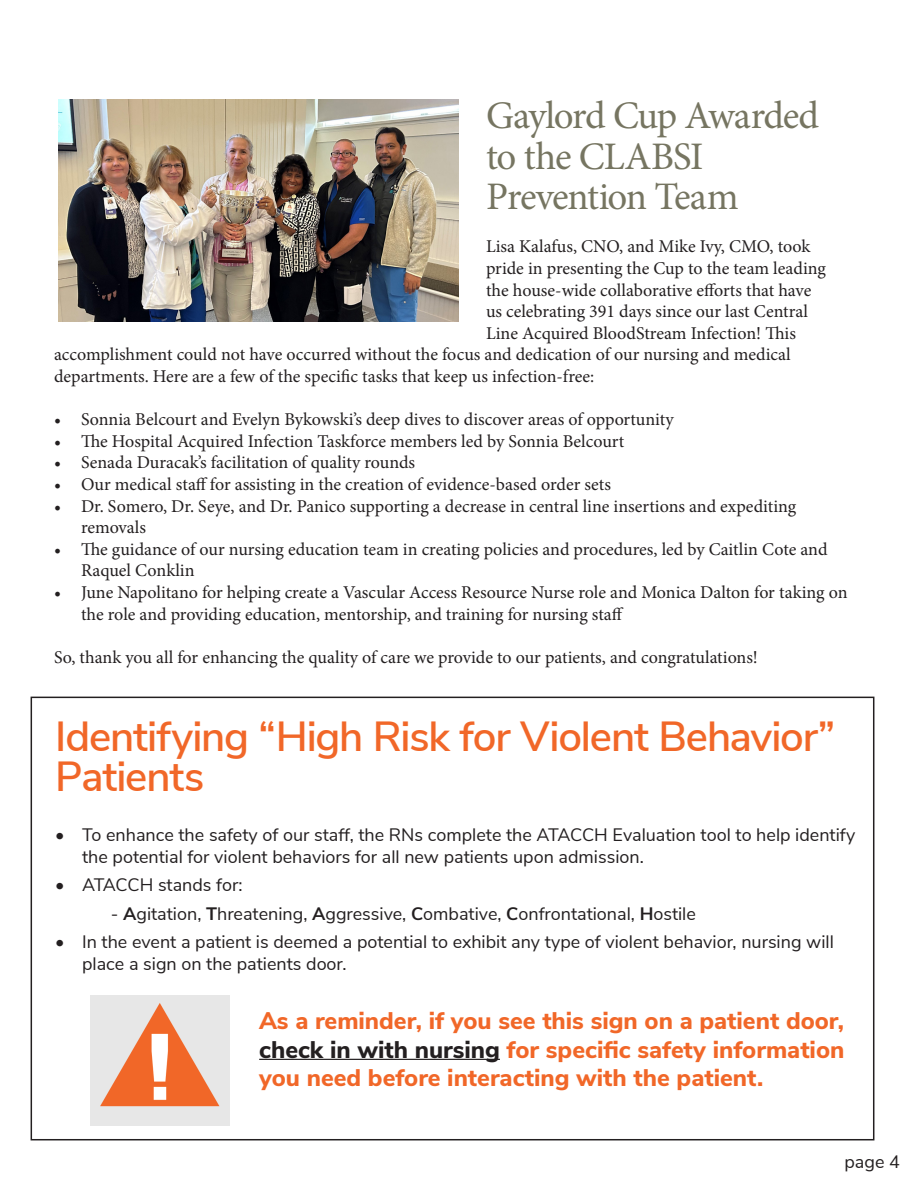
<style>
.page{position:relative;width:918px;height:1188px;background:#fff}
.page>*{position:absolute;margin:0;border:0;box-sizing:border-box;transform-origin:0 0}
.t1{font:600 42px/40.5px "Nunito Sans";letter-spacing:-.025em;color:#f16728}
.t2{font:39px/40.5px "Minion Pro";letter-spacing:-.035em;color:#767561}
.t3{font:800 24px/28.8px "Nunito Sans";color:#f16728;text-align:justify}
.t4{font:18px/21.6px "Minion Pro";color:#231f20}
.t5{font:18px/21.6px "Nunito Sans";color:#231f20}
.s1{font-weight:700}
.s2{color:#231f20}
</style>
<div class="page">
<img style="left:59px;top:100px;width:400px;height:222px">
<img style="left:90px;top:996px;width:140px;height:130px">
<hr style="left:259px;top:1059px;width:241px;height:1px;background:#231f20">
<div style="left:31px;top:697px;width:843px;height:443px;border:2px solid #231f20"></div>
<p class="t2" style="left:486px;top:96px;width:335px">Gaylord Cup Awarded to the CLABSI<br>Prevention Team</p>
<p class="t4" style="left:486px;top:236px;width:326px">Lisa Kalafus, CNO, and Mike Ivy, CMO, took</p>
<p class="t4" style="left:486px;top:258px;width:341px">pride in presenting the Cup to the team leading</p>
<p class="t4" style="left:486px;top:279px;width:327px">the house-wide collaborative efforts that have</p>
<p class="t4" style="left:486px;top:301px;width:324px">us celebrating 391 days since our last Central</p>
<p class="t4" style="left:486px;top:322px;width:311px">Line Acquired BloodStream Infection! This</p>
<p class="t4" style="left:54px;top:344px;width:738px">accomplishment could not have occurred without the focus and dedication of our nursing and medical</p>
<p class="t4" style="left:54px;top:366px;width:542px">departments. Here are a few of the specific tasks that keep us infection-free:</p>
<p class="t4" style="left:54px;top:409px;width:621px">• Sonnia Belcourt and Evelyn Bykowski’s deep dives to discover areas of opportunity</p>
<p class="t4" style="left:54px;top:430px;width:572px">• The Hospital Acquired Infection Taskforce members led by Sonnia Belcourt</p>
<p class="t4" style="left:54px;top:452px;width:363px">• Senada Duracak’s facilitation of quality rounds</p>
<p class="t4" style="left:54px;top:474px;width:558px">• Our medical staff for assisting in the creation of evidence-based order sets</p>
<p class="t4" style="left:81px;top:495px;width:717px;text-indent:-27px">• Dr. Somero, Dr. Seye, and Dr. Panico supporting a decrease in central line insertions and expediting removals</p>
<p class="t4" style="left:81px;top:538px;width:748px;text-indent:-27px">• The guidance of our nursing education team in creating policies and procedures, led by Caitlin Cote and<br>Raquel Conklin</p>
<p class="t4" style="left:81px;top:582px;width:768px;text-indent:-27px">• June Napolitano for helping create a Vascular Access Resource Nurse role and Monica Dalton for taking on the role and providing education, mentorship, and training for nursing staff</p>
<p class="t4" style="left:54px;top:646px;width:705px">So, thank you all for enhancing the quality of care we provide to our patients, and congratulations!</p>
<p class="t1" style="left:55px;top:714px;width:782px">Identifying “High Risk for Violent Behavior”<br>Patients</p>
<p class="t5" style="left:82px;top:823px;width:775px;text-indent:-27px">• To enhance the safety of our staff, the RNs complete the ATACCH Evaluation tool to help identify the potential for violent behaviors for all new patients upon admission.</p>
<p class="t5" style="left:55px;top:873px;width:189px">• ATACCH stands for:</p>
<p class="t5" style="left:111px;top:902px;width:587px">- <span class="s1">A</span>gitation, <span class="s1">T</span>hreatening, <span class="s1">A</span>ggressive, <span class="s1">C</span>ombative, <span class="s1">C</span>onfrontational, <span class="s1">H</span>ostile</p>
<p class="t5" style="left:82px;top:930px;width:753px;text-indent:-27px">• In the event a patient is deemed a potential to exhibit any type of violent behavior, nursing will place a sign on the patients door.</p>
<p class="t3" style="left:259px;top:1005px;width:587px">As a reminder, if you see this sign on a patient door, <span class="s2">check in with nursing</span> for specific safety information you need before interacting with the patient.</p>
<p class="t5" style="left:845px;top:1150px;width:57px">page 4</p>
</div>
